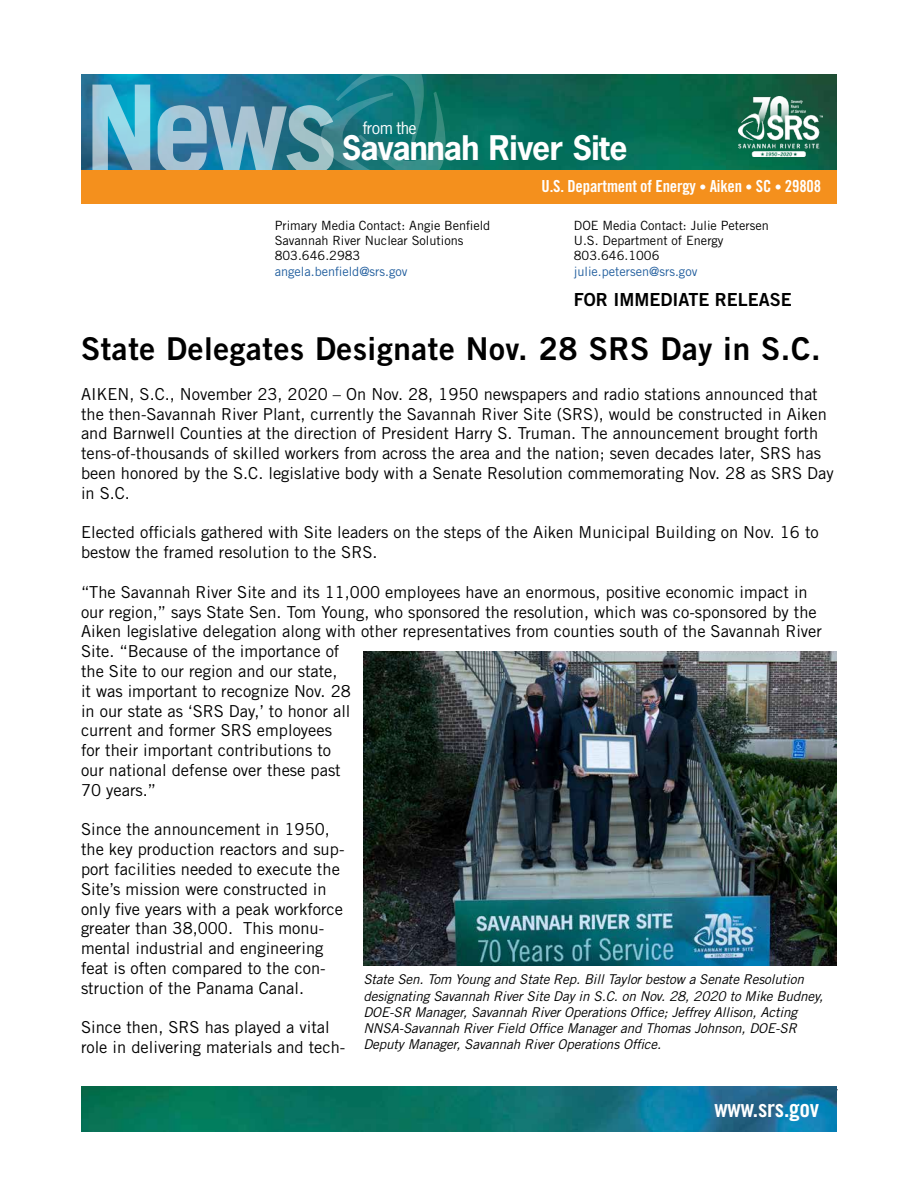
<style>
.page{position:relative;width:918px;height:1188px;background:#fff}
.page>*{position:absolute;margin:0;border:0;box-sizing:border-box;transform-origin:0 0}
.t1{font:700 31.8px "News Gothic Std";letter-spacing:-.025em;color:#fff}
.t2{font:31.5px "Trade Gothic LT Std Bd 2";letter-spacing:.02em;color:#000}
.t3{font:24px "Trade Gothic LT Std Bd Cn 20";letter-spacing:-.01em;color:#fff}
.t4{font:18px "Trade Gothic LT Std Bd 2";color:#000}
.t5{font:16.65px "Trade Gothic LT Std Bd Cn 20";letter-spacing:-.01em;color:#fff}
.t6{font:16.5px/19.8px "Trade Gothic LT Std";color:#000}
.t7{font:15.9px "News Gothic Std";letter-spacing:-.02em;color:#fff}
.t8{font:italic 13.5px/16.2px "Trade Gothic LT Std";letter-spacing:-.01em;color:#000}
.t9{font:12.75px/15.3px "Trade Gothic LT Std";color:#000}
.t10{font:12.75px "Trade Gothic LT Std";color:#215e9e}
.s1{font-family:"Trade Gothic LT Std Cn 18";font-size:13.8px}
</style>
<div class="page">
<img style="left:81px;top:1086px;width:756px;height:45px">
<img style="left:81px;top:74px;width:756px;height:96px">
<svg style="left:92px;top:85px;width:58px;height:85px;background:#76bcd2"></svg>
<svg style="left:158px;top:74px;width:289px;height:96px;background:#3d8b9b"></svg>
<div style="left:81px;top:170px;width:756px;height:34px;background:#f4901d"></div>
<img style="left:739px;top:97px;width:84px;height:59px">
<img style="left:363px;top:651px;width:474px;height:315px">
<p class="t7" style="left:363px;top:118px;width:56px">from the</p>
<h1 class="t1" style="left:342px;top:127px;width:287px">Savannah River Site</h1>
<p class="t9" style="left:275px;top:217px;width:217px">Primary Media Contact: Angie Benfield<br>Savannah River Nuclear Solutions<br>803.646.2983</p>
<p class="t10" style="left:275px;top:263px;width:134px">angela.benfield@srs.gov</p>
<p class="t5" style="left:542px;top:176px;width:281px">U.S. Department of Energy <span class="s1">•</span> Aiken <span class="s1">•</span> SC <span class="s1">•</span> 29808</p>
<p class="t9" style="left:574px;top:217px;width:197px">DOE Media Contact: Julie Petersen<br>U.S. Department of Energy<br>803.646.1006</p>
<p class="t10" style="left:574px;top:263px;width:125px">julie.petersen@srs.gov</p>
<p class="t4" style="left:574px;top:289px;width:219px">FOR IMMEDIATE RELEASE</p>
<h2 class="t2" style="left:81px;top:329px;width:741px">State Delegates Designate Nov. 28 SRS Day in S.C.</h2>
<p class="t6" style="left:81px;top:384px;width:754px">AIKEN, S.C., November 23, 2020 – On Nov. 28, 1950 newspapers and radio stations announced that the then-Savannah River Plant, currently the Savannah River Site (SRS), would be constructed in Aiken and Barnwell Counties at the direction of President Harry S. Truman. The announcement brought forth tens-of-thousands of skilled workers from across the area and the nation; seven decades later, SRS has been honored by the S.C. legislative body with a Senate Resolution commemorating Nov. 28 as SRS Day in S.C.</p>
<p class="t6" style="left:81px;top:522px;width:739px">Elected officials gathered with Site leaders on the steps of the Aiken Municipal Building on Nov. 16 to bestow the framed resolution to the SRS.</p>
<p class="t6" style="left:81px;top:582px;width:743px">“The Savannah River Site and its 11,000 employees have an enormous, positive economic impact in our region,” says State Sen. Tom Young, who sponsored the resolution, which was co-sponsored by the Aiken legislative delegation along with other representatives from counties south of the Savannah River Site. “Because of the importance of<br>the Site to our region and our state,<br>it was important to recognize Nov. 28<br>in our state as ‘SRS Day,’ to honor all<br>current and former SRS employees<br>for their important contributions to<br>our national defense over these past<br>70 years.”</p>
<p class="t6" style="left:81px;top:819px;width:265px">Since the announcement in 1950, the key production reactors and sup&shy;port facilities needed to execute the Site’s mission were constructed in only five years with a peak workforce greater than 38,000. This monu&shy;mental industrial and engineering feat is often compared to the con&shy;struction of the Panama Canal.</p>
<p class="t6" style="left:81px;top:1017px;width:266px">Since then, SRS has played a vital role in delivering materials and tech-</p>
<p class="t8" style="left:363px;top:972px;width:461px">State Sen. Tom Young and State Rep. Bill Taylor bestow a Senate Resolution designating Savannah River Site Day in S.C. on Nov. 28, 2020 to Mike Budney, DOE-SR Manager, Savannah River Operations Office; Jeffrey Allison, Acting NNSA-Savannah River Field Office Manager and Thomas Johnson, DOE-SR Deputy Manager, Savannah River Operations Office.</p>
<h3 class="t3" style="left:715px;top:1094px;width:106px">www.srs.gov</h3>
</div>
